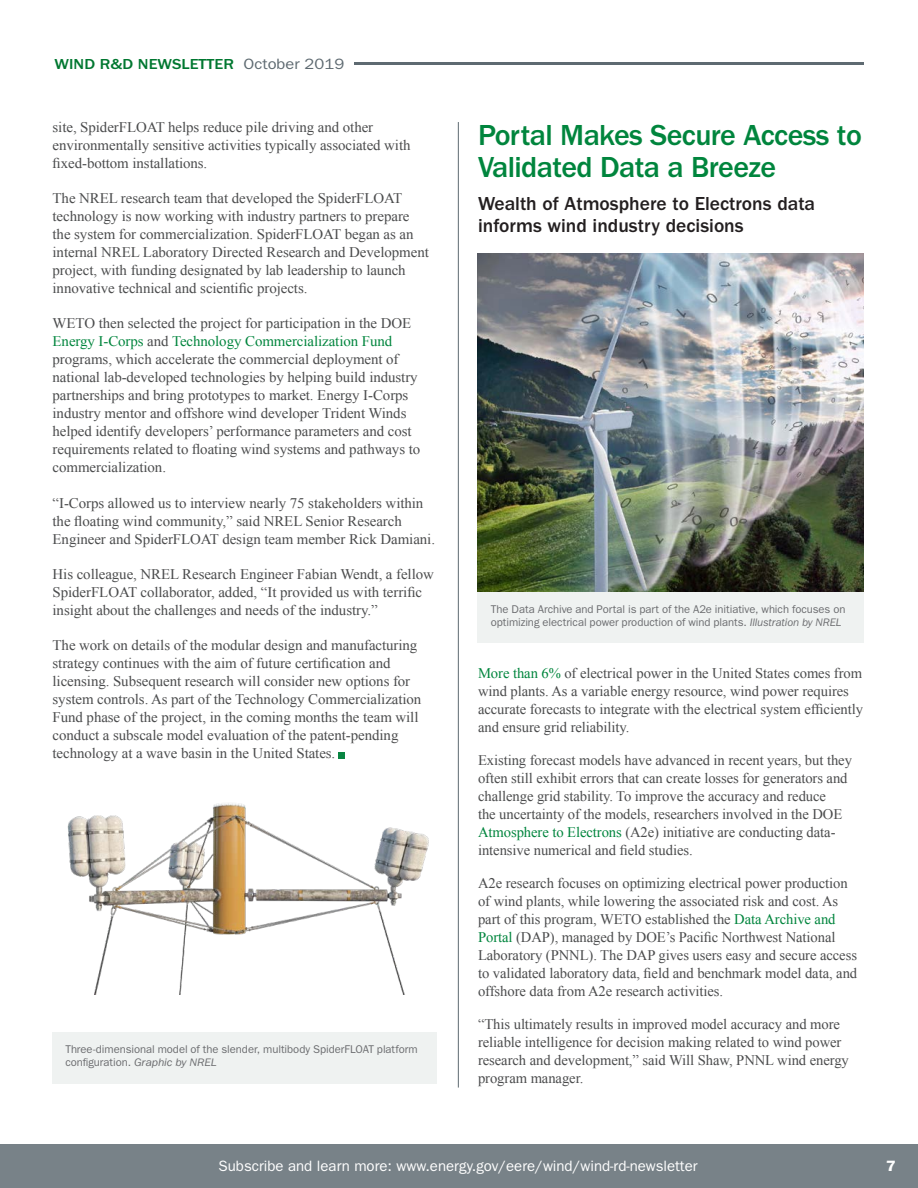
<style>
.page{position:relative;width:918px;height:1188px;background:#fff}
.page>*{position:absolute;margin:0;border:0;box-sizing:border-box;transform-origin:0 0}
.t1{font:500 30px/31.5px "ITC Franklin Gothic Std";letter-spacing:-.02em;color:#00853d}
.t2{font:500 19.5px/22.5px "ITC Franklin Gothic Std";color:#231f20}
.t3{font:15px "ITC Franklin Gothic Std";color:#fff}
.office_name{font:500 15px "ITC Franklin Gothic Std";color:#007730;scale:1.1 1}
.office_name-2{font:600 15px "ITC Franklin Gothic Std";color:#fff;scale:1.1 1}
.body_text{font:14.7px/18px "Times New Roman";letter-spacing:-.005em;color:#4b4c4d}
.t4{font:11.25px/12.8px "ITC Franklin Gothic Std";letter-spacing:-.005em;color:#6c6d70}
.s1{font-weight:400;color:#5e6a71}
.s2{color:#00853d}
.s3{font-style:italic}
</style>
<div class="page">
<div style="left:0;top:1145px;width:918px;height:43px;background:#788288"></div>
<hr style="left:458px;top:122px;width:1px;height:966px;background:#5e6a71">
<hr style="left:355px;top:63px;width:509px;height:2px;background:#5e6a71">
<svg style="left:339px;top:752px;width:6px;height:6px"></svg>
<img style="left:478px;top:254px;width:386px;height:338px">
<div style="left:477px;top:592px;width:387px;height:51px;background:#eff2f1"></div>
<img style="left:67px;top:803px;width:362px;height:192px">
<div style="left:52px;top:1032px;width:385px;height:51px;background:#eff2f1"></div>
<p class="office_name" style="left:55px;top:55px;width:265px">WIND R&amp;D NEWSLETTER <span class="s1">October 2019</span></p>
<p class="body_text" style="left:53px;top:118px;width:360px">site, SpiderFLOAT helps reduce pile driving and other environmentally sensitive activities typically associated with fixed-bottom installations.</p>
<p class="body_text" style="left:53px;top:189px;width:378px">The NREL research team that developed the SpiderFLOAT technology is now working with industry partners to prepare the system for commercialization. SpiderFLOAT began as an internal NREL Laboratory Directed Research and Development project, with funding designated by lab leadership to launch innovative technical and scientific projects.</p>
<p class="body_text" style="left:53px;top:314px;width:369px">WETO then selected the project for participation in the DOE <span class="s2">Energy I-Corps</span> and <span class="s2">Technology Commercialization Fund </span>programs, which accelerate the commercial deployment of national lab-developed technologies by helping build industry partnerships and bring prototypes to market. Energy I-Corps industry mentor and offshore wind developer Trident Winds helped identify developers’ performance parameters and cost requirements related to floating wind systems and pathways to commercialization.</p>
<p class="body_text" style="left:53px;top:493px;width:384px">“I-Corps allowed us to interview nearly 75 stakeholders within the floating wind community,” said NREL Senior Research<br>Engineer and SpiderFLOAT design team member Rick Damiani.</p>
<p class="body_text" style="left:53px;top:565px;width:383px">His colleague, NREL Research Engineer Fabian Wendt, a fellow<br>SpiderFLOAT collaborator, added, “It provided us with terrific insight about the challenges and needs of the industry.”</p>
<p class="body_text" style="left:53px;top:636px;width:370px">The work on details of the modular design and manufacturing strategy continues with the aim of future certification and licensing. Subsequent research will consider new options for system controls. As part of the Technology Commercialization Fund phase of the project, in the coming months the team will conduct a subscale model evaluation of the patent-pending technology at a wave basin in the United States.</p>
<p class="t4" style="left:65px;top:1043px;width:354px">Three-dimensional model of the slender, multibody SpiderFLOAT platform configuration. <span class="s3">Graphic by NREL</span></p>
<p class="t1" style="left:478px;top:120px;width:385px">Portal Makes Secure Access to<br>Validated Data a Breeze</p>
<h2 class="t2" style="left:478px;top:192px;width:339px">Wealth of Atmosphere to Electrons data informs wind industry decisions</h2>
<p class="t4" style="left:491px;top:603px;width:356px">The Data Archive and Portal is part of the A2e initiative, which focuses on optimizing electrical power production of wind plants. <span class="s3">Illustration by NREL</span></p>
<p class="body_text" style="left:478px;top:664px;width:386px"><span class="s2">More than 6%</span> of electrical power in the United States comes from wind plants. As a variable energy resource, wind power requires accurate forecasts to integrate with the electrical system efficiently and ensure grid reliability.</p>
<p class="body_text" style="left:478px;top:751px;width:375px">Existing forecast models have advanced in recent years, but they often still exhibit errors that can create losses for generators and challenge grid stability. To improve the accuracy and reduce<br>the uncertainty of the models, researchers involved in the DOE <span class="s2">Atmosphere to Electrons</span> (A2e) initiative are conducting data&shy;intensive numerical and field studies.</p>
<p class="body_text" style="left:478px;top:874px;width:381px">A2e research focuses on optimizing electrical power production of wind plants, while lowering the associated risk and cost. As part of this program, WETO established the <span class="s2">Data Archive and Portal</span> (DAP), managed by DOE’s Pacific Northwest National Laboratory (PNNL). The DAP gives users easy and secure access to validated laboratory data, field and benchmark model data, and offshore data from A2e research activities.</p>
<p class="body_text" style="left:478px;top:1015px;width:372px">“This ultimately results in improved model accuracy and more reliable intelligence for decision making related to wind power research and development,” said Will Shaw, PNNL wind energy program manager.</p>
<p class="t3" style="left:219px;top:1158px;width:481px">Subscribe and learn more: www.energy.gov/eere/wind/wind-rd-newsletter</p>
<p class="office_name-2" style="left:886px;top:1157px;width:10px">7</p>
</div>
